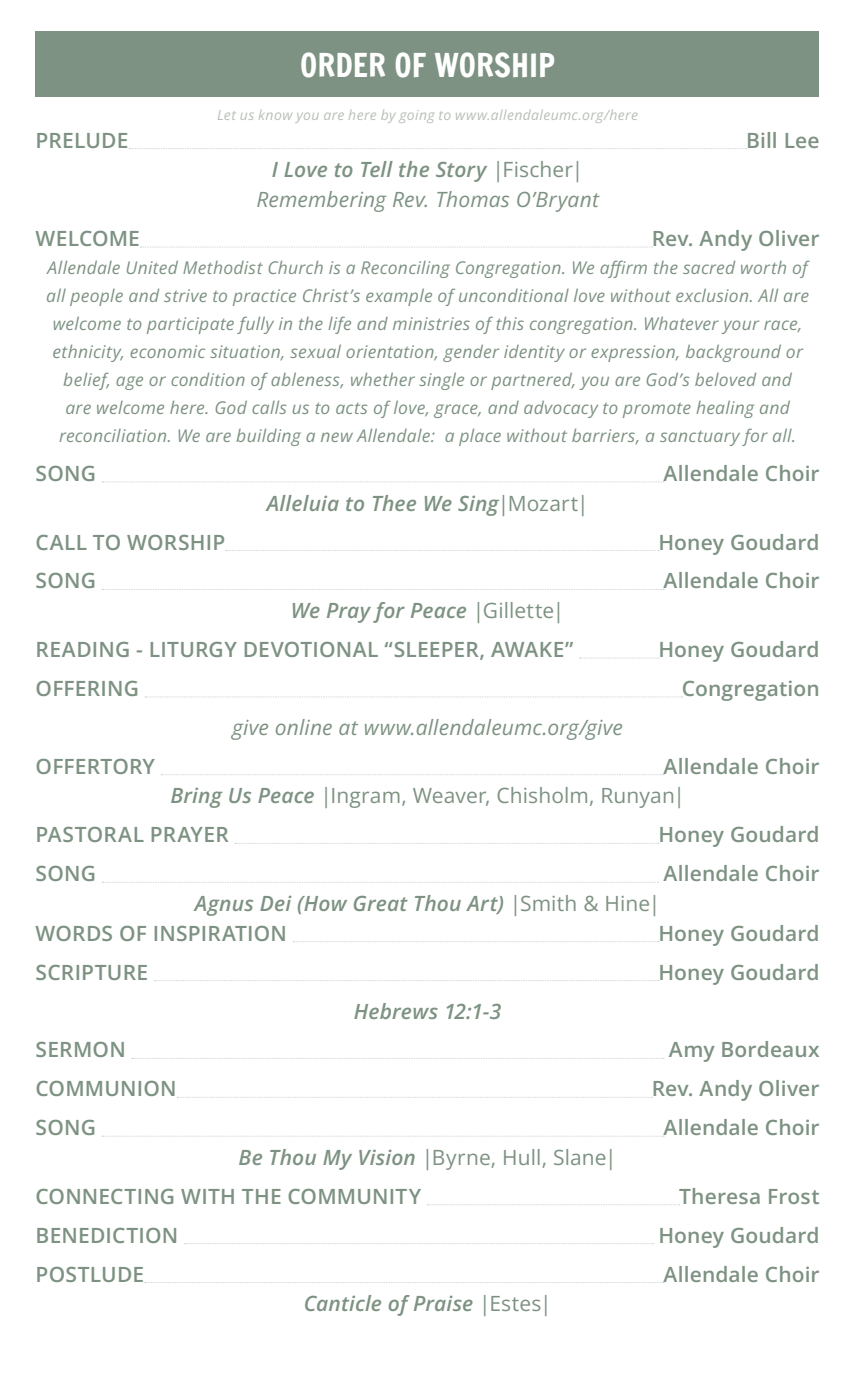
<style>
.page{position:relative;width:857px;height:1386px;background:#fff}
.page>*{position:absolute;margin:0;border:0;box-sizing:border-box;transform-origin:0 0}
.t1{font:31.5px "Francois One";color:#fff}
.t2{font:600 21px/38.9px "Open Sans";letter-spacing:.01em;color:#7d9282}
.t3{font:italic 600 21px/29.8px "Open Sans";letter-spacing:.01em;color:#7d9282}
.t4{font:italic 21px/29.8px "Open Sans";letter-spacing:.005em;color:#7d9282;text-align:center}
.t5{font:21px/29.8px "Open Sans";letter-spacing:.005em;color:#7d9282}
.t6{font:italic 17.5px/28px "Open Sans";letter-spacing:.015em;color:#7d9282;text-align:center}
.t7{font:italic 14px "Open Sans";letter-spacing:.025em;color:#b7bfb7}
.s1{font-weight:600}
.s2{font-style:normal}
.s3{font-weight:400;font-style:normal}
.s4{font-style:italic}
.s5{font-weight:400}
.s6{font-weight:600;font-style:italic}
</style>
<div class="page">
<svg style="left:129px;top:148px;width:618px;height:1px"></svg>
<svg style="left:140px;top:247px;width:512px;height:1px"></svg>
<svg style="left:102px;top:482px;width:562px;height:1px"></svg>
<svg style="left:226px;top:550px;width:433px;height:1px"></svg>
<svg style="left:102px;top:589px;width:562px;height:1px"></svg>
<svg style="left:579px;top:658px;width:80px;height:1px"></svg>
<svg style="left:145px;top:697px;width:538px;height:1px"></svg>
<svg style="left:161px;top:774px;width:503px;height:1px"></svg>
<svg style="left:235px;top:843px;width:424px;height:1px"></svg>
<svg style="left:102px;top:882px;width:556px;height:1px"></svg>
<svg style="left:293px;top:941px;width:366px;height:1px"></svg>
<svg style="left:154px;top:980px;width:505px;height:1px"></svg>
<svg style="left:132px;top:1058px;width:532px;height:1px"></svg>
<svg style="left:177px;top:1097px;width:475px;height:1px"></svg>
<svg style="left:102px;top:1136px;width:562px;height:1px"></svg>
<svg style="left:427px;top:1205px;width:253px;height:1px"></svg>
<svg style="left:185px;top:1243px;width:468px;height:1px"></svg>
<svg style="left:145px;top:1282px;width:519px;height:1px"></svg>
<div style="left:36px;top:31px;width:783px;height:65px;background:#7d9282"></div>
<p class="t1" style="left:300px;top:48px;width:256px">ORDER OF WORSHIP</p>
<p class="t7" style="left:217px;top:105px;width:422px">Let us know you are here by going to www.allendaleumc.org/here</p>
<p class="t2" style="left:36px;top:120px;width:94px">PRELUDE</p>
<p class="t2" style="left:746px;top:120px;width:75px">Bill Lee</p>
<p class="t4" style="left:256px;top:154px;width:344px"><span class="s1">I Love to Tell the Story</span> <span class="s2">|Fischer|<br></span>Remembering Rev. Thomas O’Bryant</p>
<p class="t2" style="left:36px;top:218px;width:106px">WELCOME</p>
<p class="t2" style="left:652px;top:218px;width:169px">Rev. Andy Oliver</p>
<p class="t6" style="left:46px;top:253px;width:764px">Allendale United Methodist Church is a Reconciling Congregation. We affirm the sacred worth of all people and strive to practice Christ’s example of unconditional love without exclusion. All are welcome to participate fully in the life and ministries of this congregation. Whatever your race, ethnicity, economic situation, sexual orientation, gender identity or expression, background or belief, age or condition of ableness, whether single or partnered, you are God’s beloved and<br>are welcome here. God calls us to acts of love, grace, and advocacy to promote healing and reconciliation. We are building a new Allendale: a place without barriers, a sanctuary for all.</p>
<p class="t2" style="left:36px;top:453px;width:62px">SONG</p>
<p class="t2" style="left:663px;top:453px;width:158px">Allendale Choir</p>
<p class="t3" style="left:267px;top:487px;width:323px">Alleluia to Thee We Sing<span class="s3">|Mozart|</span></p>
<p class="t2" style="left:36px;top:522px;width:191px">CALL TO WORSHIP</p>
<p class="t2" style="left:658px;top:522px;width:163px">Honey Goudard</p>
<p class="t2" style="left:36px;top:561px;width:62px">SONG</p>
<p class="t2" style="left:663px;top:561px;width:158px">Allendale Choir</p>
<p class="t2" style="left:36px;top:591px;width:539px;text-indent:255px"><span class="s4">We Pray for Peace</span> <span class="s5">|Gillette|<br></span>READING - LITURGY DEVOTIONAL “SLEEPER, AWAKE”</p>
<p class="t2" style="left:658px;top:629px;width:163px">Honey Goudard</p>
<p class="t2" style="left:36px;top:668px;width:105px">OFFERING</p>
<p class="t2" style="left:682px;top:668px;width:139px">Congregation</p>
<p class="t4" style="left:232px;top:712px;width:392px">give online at www.allendaleumc.org/give</p>
<p class="t2" style="left:36px;top:746px;width:121px">OFFERTORY</p>
<p class="t5" style="left:170px;top:751px;width:651px;text-indent:493px"><span class="s1">Allendale Choir<br></span><span class="s6">Bring Us Peace</span> |Ingram, Weaver, Chisholm, Runyan|</p>
<p class="t2" style="left:36px;top:815px;width:195px">PASTORAL PRAYER</p>
<p class="t2" style="left:658px;top:815px;width:163px">Honey Goudard</p>
<p class="t2" style="left:36px;top:854px;width:62px">SONG</p>
<p class="t2" style="left:663px;top:854px;width:158px">Allendale Choir</p>
<p class="t3" style="left:36px;top:888px;width:626px;text-indent:159px">Agnus Dei (How Great Thou Art) <span class="s3">|Smith &amp; Hine|<br></span><span class="s2">WORDS OF INSPIRATION</span></p>
<p class="t2" style="left:658px;top:913px;width:163px">Honey Goudard</p>
<p class="t2" style="left:36px;top:952px;width:114px">SCRIPTURE</p>
<p class="t2" style="left:658px;top:952px;width:163px">Honey Goudard</p>
<p class="t3" style="left:354px;top:995px;width:149px">Hebrews 12:1-3</p>
<p class="t2" style="left:36px;top:1030px;width:92px">SERMON</p>
<p class="t2" style="left:669px;top:1030px;width:152px">Amy Bordeaux</p>
<p class="t2" style="left:36px;top:1069px;width:142px">COMMUNION</p>
<p class="t2" style="left:652px;top:1069px;width:169px">Rev. Andy Oliver</p>
<p class="t2" style="left:36px;top:1108px;width:62px">SONG</p>
<p class="t2" style="left:663px;top:1108px;width:158px">Allendale Choir</p>
<p class="t2" style="left:36px;top:1137px;width:583px;text-indent:203px"><span class="s4">Be Thou My Vision</span> <span class="s5">|Byrne, Hull, Slane|<br></span>CONNECTING WITH THE COMMUNITY</p>
<p class="t2" style="left:679px;top:1176px;width:142px">Theresa Frost</p>
<p class="t2" style="left:36px;top:1215px;width:144px">BENEDICTION</p>
<p class="t2" style="left:658px;top:1215px;width:163px">Honey Goudard</p>
<p class="t2" style="left:36px;top:1254px;width:110px">POSTLUDE</p>
<p class="t2" style="left:663px;top:1254px;width:158px">Allendale Choir</p>
<p class="t3" style="left:304px;top:1288px;width:249px">Canticle of Praise <span class="s3">|Estes|</span></p>
</div>
